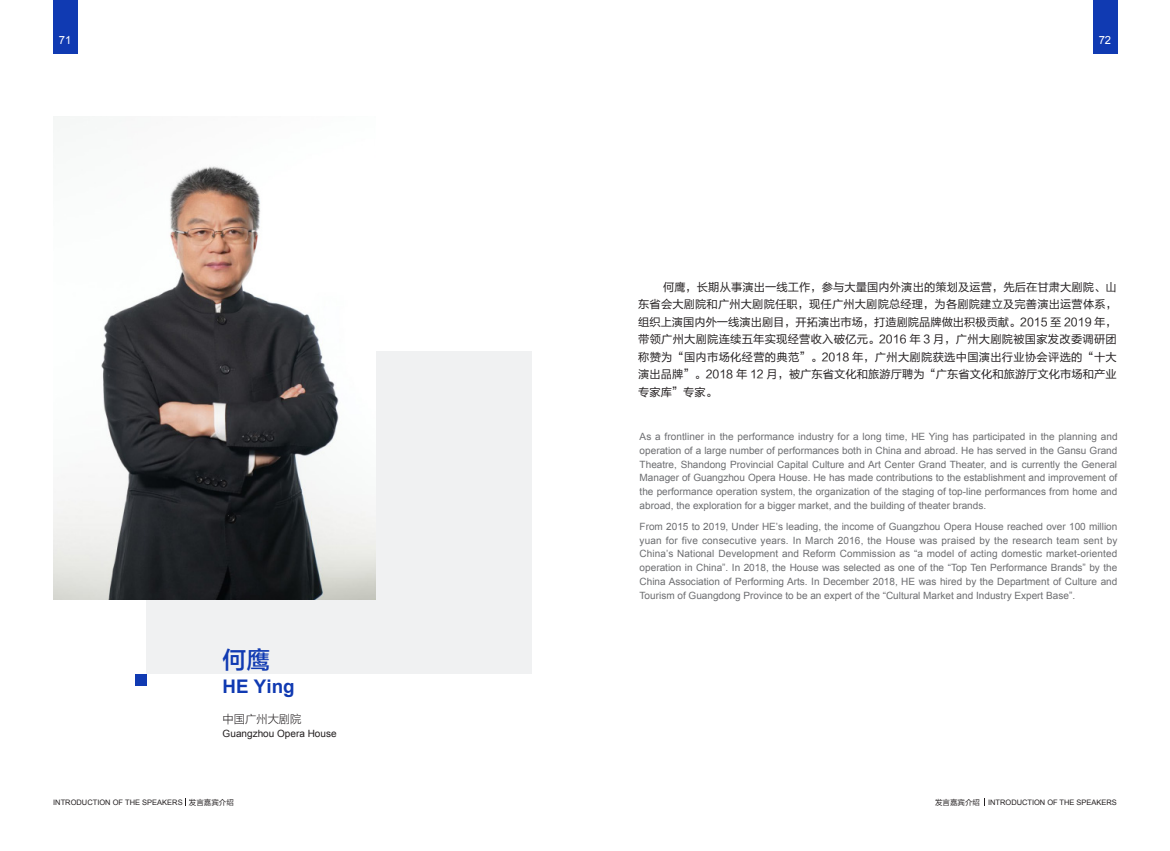
<style>
.page{position:relative;width:1170px;height:851px;background:#fff}
.page>*{position:absolute;margin:0;border:0;box-sizing:border-box;transform-origin:0 0}
.t1{font:23.75px "FZLTZHJW GB1 0";color:#103ab2}
.t2{font:700 18.75px "Arial";color:#103ab2}
.t3{font:11.25px/17.5px "FZLTHJW GB1 0";letter-spacing:.005em;color:#231f20;text-align:justify}
.t4{font:11.25px "FZLTXHJW GB1 0";color:#231f20}
.t5{font:11.25px "Arial";color:#fff}
.t6{font:10px/13.8px "Arial";color:#6c6d70;text-align:justify}
.t7{font:10px "Arial";color:#231f20}
.t8{font:7.5px "Arial";color:#231f20}
.s1{font-family:"FZLTHJW GB1 0"}
</style>
<div class="page">
<div style="left:147px;top:351px;width:384px;height:322px;background:#f0f1f2"></div>
<div style="left:135px;top:673px;width:12px;height:12px;background:#103ab2"></div>
<img style="left:53px;top:116px;width:323px;height:484px">
<div style="left:53px;top:0;width:25px;height:53px;background:#103ab2"></div>
<div style="left:1092px;top:0;width:25px;height:53px;background:#103ab2"></div>
<p class="t5" style="left:59px;top:33px;width:14px">71</p>
<h1 class="t1" style="left:223px;top:646px;width:49px">何鹰</h1>
<h2 class="t2" style="left:223px;top:674px;width:73px">HE Ying</h2>
<p class="t7" style="left:223px;top:727px;width:115px">Guangzhou Opera House</p>
<p class="t4" style="left:223px;top:713px;width:80px">中国广州大剧院</p>
<p class="t8" style="left:53px;top:797px;width:182px">INTRODUCTION OF THE SPEAKERS <span class="s1">发言嘉宾介绍</span></p>
<p class="t5" style="left:1098px;top:33px;width:14px">72</p>
<p class="t3" style="left:638px;top:278px;width:480px;text-indent:25px">何鹰，长期从事演出一线工作，参与大量国内外演出的策划及运营，先后在甘肃大剧院、山东省会大剧院和广州大剧院任职，现任广州大剧院总经理，为各剧院建立及完善演出运营体系，组织上演国内外一线演出剧目，开拓演出市场，打造剧院品牌做出积极贡献。2015 至 2019 年，带领广州大剧院连续五年实现经营收入破亿元。2016 年 3 月，广州大剧院被国家发改委调研团称赞为“国内市场化经营的典范”。2018 年，广州大剧院获选中国演出行业协会评选的“十大演出品牌”。2018 年 12 月，被广东省文化和旅游厅聘为“广东省文化和旅游厅文化市场和产业专家库”专家。</p>
<p class="t6" style="left:639px;top:430px;width:479px">As a frontliner in the performance industry for a long time, HE Ying has participated in the planning and operation of a large number of performances both in China and abroad. He has served in the Gansu Grand Theatre, Shandong Provincial Capital Culture and Art Center Grand Theater, and is currently the General Manager of Guangzhou Opera House. He has made contributions to the establishment and improvement of the performance operation system, the organization of the staging of top-line performances from home and abroad, the exploration for a bigger market, and the building of theater brands.</p>
<p class="t6" style="left:639px;top:519px;width:479px">From 2015 to 2019, Under HE’s leading, the income of Guangzhou Opera House reached over 100 million yuan for five consecutive years. In March 2016, the House was praised by the research team sent by China’s National Development and Reform Commission as “a model of acting domestic market-oriented operation in China”. In 2018, the House was selected as one of the “Top Ten Performance Brands” by the China Association of Performing Arts. In December 2018, HE was hired by the Department of Culture and Tourism of Guangdong Province to be an expert of the “Cultural Market and Industry Expert Base”.</p>
<p class="t8" style="left:935px;top:797px;width:183px"><span class="s1">发言嘉宾介绍</span> INTRODUCTION OF THE SPEAKERS</p>
</div>
